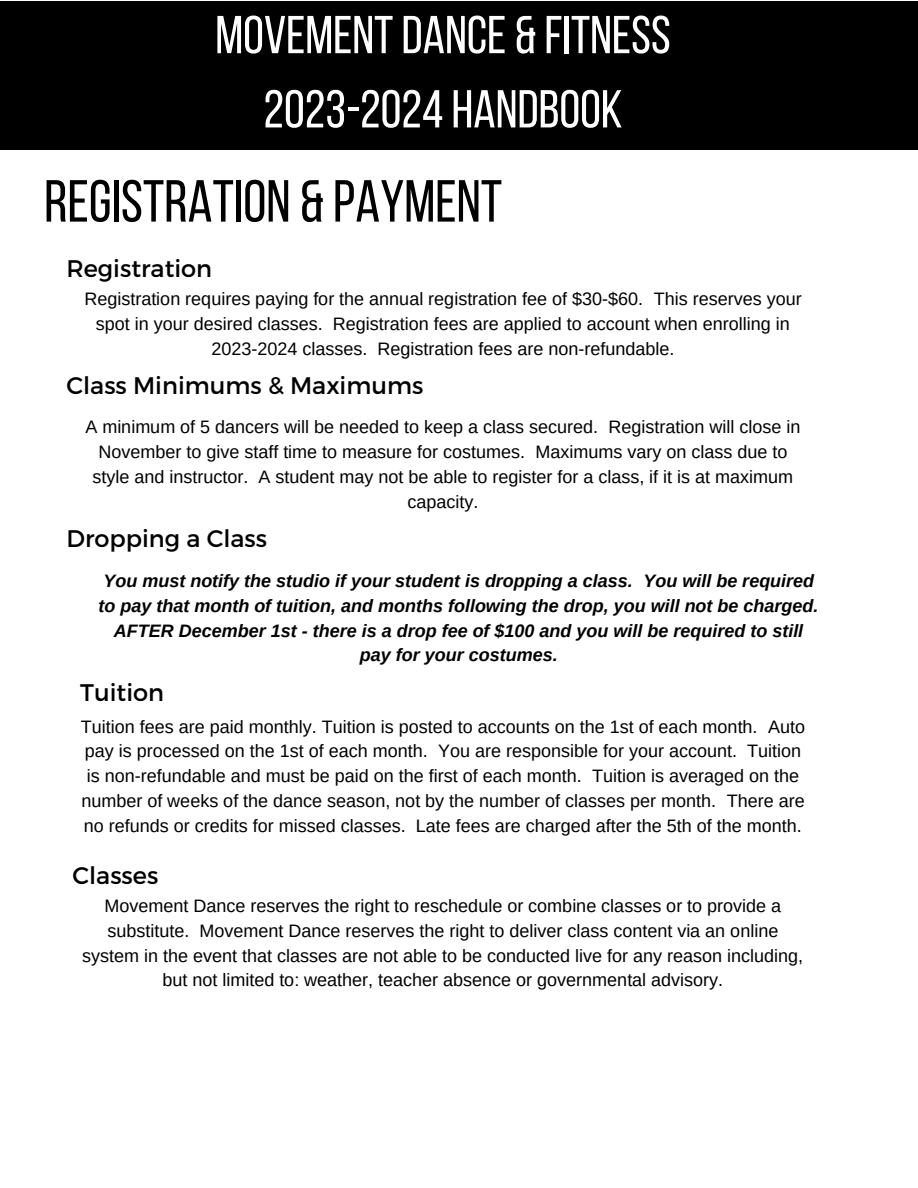
<style>
.page{position:relative;width:918px;height:1188px;background:#fff}
.page>*{position:absolute;margin:0;border:0;box-sizing:border-box;transform-origin:0 0}
.t1{font:59.25px "Bebas Neue";color:#000}
.t2{font:53.25px "Bebas Neue";color:#fff}
.t3{font:24px "Montserrat";color:#000}
.t4{font:18px/24.8px "Arimo";color:#000;text-align:center}
.t5{font:italic 700 18px/24.8px "Arimo";color:#000;text-align:center}
</style>
<div class="page">
<div style="left:0;top:1px;width:918px;height:149px;background:#000"></div>
<p class="t2" style="left:215px;top:13px;width:457px">MOVEMENTDANCE &amp; FITNESS</p>
<p class="t2" style="left:263px;top:88px;width:361px">2023-2024 HANDBOOK</p>
<p class="t1" style="left:44px;top:177px;width:459px">REGISTRATION &amp; PAYMENT</p>
<p class="t3" style="left:66px;top:253px;width:147px">Registration</p>
<p class="t4" style="left:84px;top:286px;width:719px">Registration requires paying for the annual registration fee of $30-$60. This reserves your spot in your desired classes. Registration fees are applied to account when enrolling in<br>2023-2024 classes. Registration fees are non-refundable.</p>
<p class="t3" style="left:66px;top:370px;width:358px">Class Minimums &amp; Maximums</p>
<p class="t4" style="left:85px;top:415px;width:717px">A minimum of 5 dancers will be needed to keep a class secured. Registration will close in November to give staff time to measure for costumes. Maximums vary on class due to style and instructor. A student may not be able to register for a class, if it is at maximum capacity.</p>
<p class="t3" style="left:66px;top:523px;width:202px">Dropping a Class</p>
<p class="t5" style="left:99px;top:568px;width:722px">You must notify the studio if your student is dropping a class. You will be required to pay that month of tuition, and months following the drop, you will not be charged.<br>AFTER December 1st - there is a drop fee of $100 and you will be required to still pay for your costumes.</p>
<p class="t3" style="left:80px;top:677px;width:85px">Tuition</p>
<p class="t4" style="left:81px;top:714px;width:726px">Tuition fees are paid monthly. Tuition is posted to accounts on the 1st of each month. Auto pay is processed on the 1st of each month. You are responsible for your account. Tuition is non-refundable and must be paid on the first of each month. Tuition is averaged on the number of weeks of the dance season, not by the number of classes per month. There are no refunds or credits for missed classes. Late fees are charged after the 5th of the month.</p>
<p class="t3" style="left:73px;top:860px;width:87px">Classes</p>
<p class="t4" style="left:82px;top:894px;width:722px">Movement Dance reserves the right to reschedule or combine classes or to provide a substitute. Movement Dance reserves the right to deliver class content via an online system in the event that classes are not able to be conducted live for any reason including, but not limited to: weather, teacher absence or governmental advisory.</p>
</div>
